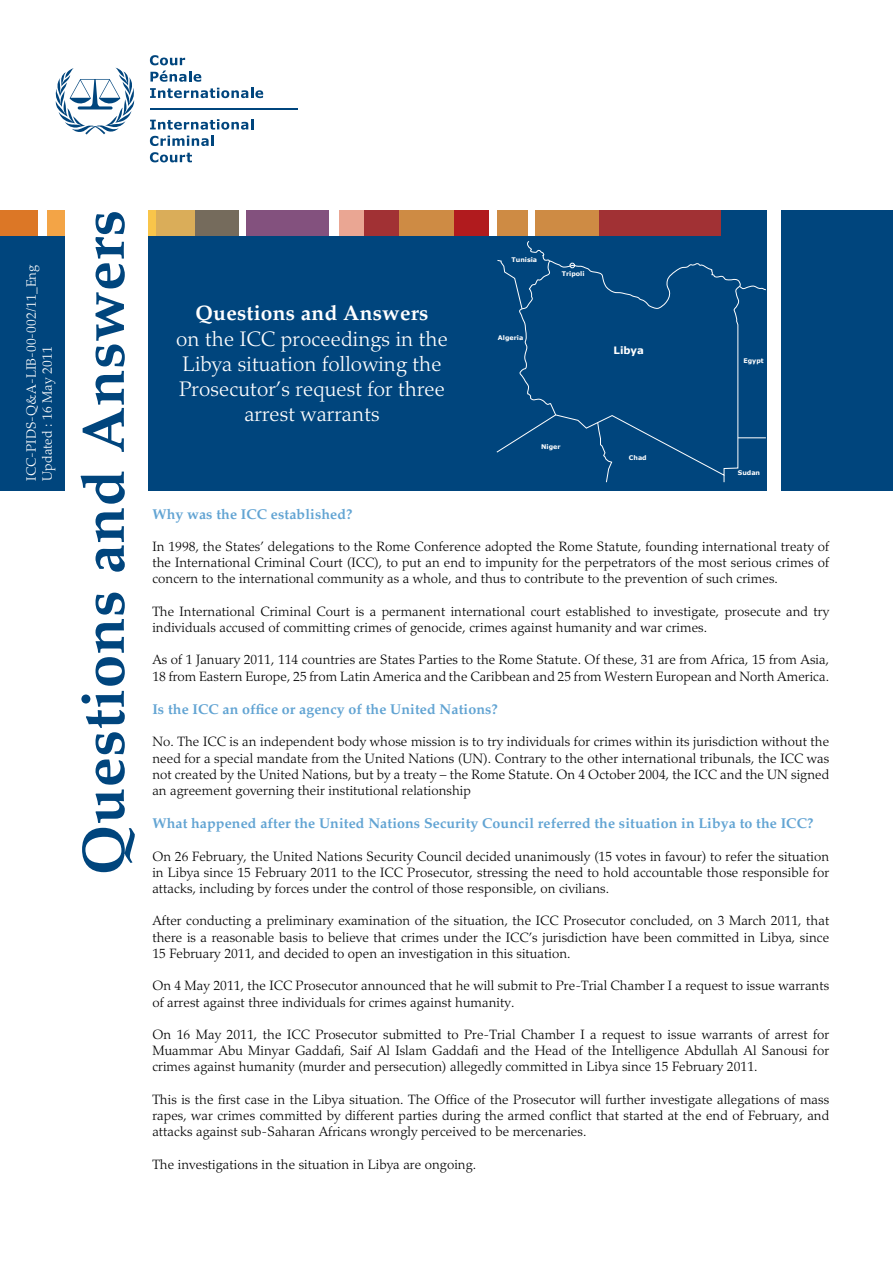
<style>
.page{position:relative;width:893px;height:1263px;background:#fff}
.page>*{position:absolute;margin:0;border:0;box-sizing:border-box;transform-origin:0 0}
.t1{font:60px "Palatino Bold Os F";letter-spacing:.01em;color:#00457d}
.t2{font:300 21px/25.2px "Palatino";letter-spacing:.005em;color:#fff;text-align:center}
.t3{font:21px "Palatino Bold Os F";letter-spacing:.01em;color:#fff}
.t4{font:14.25px "Palatino Bold Os F";letter-spacing:.005em;color:#62a4d3}
.t5{font:300 13.5px/16.2px "Palatino";letter-spacing:.005em;color:#000;text-align:justify}
.t6{font:300 13.5px/16.2px "Palatino";letter-spacing:.005em;color:#fff}
.t7{font:700 10.2px "Verdana";color:#fff}
.t8{font:700 6.3px "Verdana";color:#fff}
</style>
<div class="page">
<svg style="left:56px;top:68px;width:79px;height:67px"></svg>
<hr style="left:150px;top:108px;width:148px;height:1px;background:#00457d">
<svg style="left:150px;top:55px;width:35px;height:10px"></svg>
<svg style="left:150px;top:71px;width:51px;height:11px"></svg>
<svg style="left:150px;top:88px;width:113px;height:10px"></svg>
<svg style="left:150px;top:119px;width:103px;height:11px"></svg>
<svg style="left:150px;top:136px;width:64px;height:10px"></svg>
<svg style="left:150px;top:152px;width:42px;height:10px"></svg>
<div style="left:0;top:210px;width:38px;height:26px;background:#dc7726"></div>
<div style="left:47px;top:210px;width:18px;height:26px;background:#f3a446"></div>
<div style="left:149px;top:210px;width:7px;height:26px;background:#f9c54a"></div>
<div style="left:156px;top:210px;width:39px;height:26px;background:#daad59"></div>
<div style="left:195px;top:210px;width:44px;height:26px;background:#756b5c"></div>
<div style="left:246px;top:210px;width:83px;height:26px;background:#83517e"></div>
<div style="left:339px;top:210px;width:26px;height:26px;background:#eaa693"></div>
<div style="left:365px;top:210px;width:34px;height:26px;background:#a13134"></div>
<div style="left:399px;top:210px;width:56px;height:26px;background:#ce8b44"></div>
<div style="left:455px;top:210px;width:34px;height:26px;background:#b11b1e"></div>
<div style="left:497px;top:210px;width:31px;height:26px;background:#ce8b44"></div>
<div style="left:536px;top:210px;width:63px;height:26px;background:#ce8b44"></div>
<div style="left:599px;top:210px;width:123px;height:26px;background:#a13134"></div>
<div style="left:722px;top:210px;width:45px;height:26px;background:#00457d"></div>
<div style="left:782px;top:210px;width:111px;height:280px;background:#00457d"></div>
<div style="left:149px;top:236px;width:618px;height:254px;background:#00457d"></div>
<div style="left:0;top:236px;width:65px;height:254px;background:#00457d"></div>
<svg style="left:519px;top:260px;width:222px;height:216px"></svg>
<svg style="left:497px;top:414px;width:60px;height:39px"></svg>
<svg style="left:597px;top:422px;width:15px;height:61px"></svg>
<svg style="left:738px;top:437px;width:28px;height:1px"></svg>
<svg style="left:497px;top:241px;width:53px;height:69px"></svg>
<svg style="left:570px;top:263px;width:5px;height:5px"></svg>
<svg style="left:739px;top:285px;width:27px;height:5px"></svg>
<p class="t6" style="left:23px;top:481px;width:217px;rotate:-90deg">ICC-PIDS-Q&amp;A-LIB-00-002/11_Eng<br>Updated : 16 May 2011</p>
<h1 class="t1" style="left:68px;top:875px;width:667px;rotate:-90deg">Questions and Answers</h1>
<h2 class="t3" style="left:196px;top:301px;width:234px">Questions and Answers</h2>
<h2 class="t2" style="left:176px;top:326px;width:273px">on the ICC proceedings in the<br>Libya situation following the<br>Prosecutor’s request for three arrest warrants</h2>
<p class="t8" style="left:511px;top:256px;width:27px">Tunisia</p>
<p class="t8" style="left:498px;top:333px;width:27px">Algeria</p>
<p class="t8" style="left:562px;top:270px;width:24px">Tripoli</p>
<p class="t7" style="left:613px;top:343px;width:32px">Libya</p>
<p class="t8" style="left:541px;top:443px;width:21px">Niger</p>
<p class="t8" style="left:629px;top:453px;width:19px">Chad</p>
<p class="t8" style="left:743px;top:357px;width:22px">Egypt</p>
<p class="t8" style="left:738px;top:469px;width:24px">Sudan</p>
<p class="t4" style="left:152px;top:505px;width:202px">Why was the ICC established?</p>
<p class="t5" style="left:152px;top:539px;width:678px">In 1998, the States’ delegations to the Rome Conference adopted the Rome Statute, founding international treaty of the International Criminal Court (ICC), to put an end to impunity for the perpetrators of the most serious crimes of concern to the international community as a whole, and thus to contribute to the prevention of such crimes.</p>
<p class="t5" style="left:152px;top:603px;width:678px">The International Criminal Court is a permanent international court established to investigate, prosecute and try individuals accused of committing crimes of genocide, crimes against humanity and war crimes.</p>
<p class="t5" style="left:152px;top:652px;width:678px">As of 1 January 2011, 114 countries are States Parties to the Rome Statute. Of these, 31 are from Africa, 15 from Asia,<br>18 from Eastern Europe, 25 from Latin America and the Caribbean and 25 from Western European and North America.</p>
<p class="t4" style="left:152px;top:701px;width:347px">Is the ICC an office or agency of the United Nations?</p>
<p class="t5" style="left:152px;top:734px;width:678px">No. The ICC is an independent body whose mission is to try individuals for crimes within its jurisdiction without the need for a special mandate from the United Nations (UN). Contrary to the other international tribunals, the ICC was not created by the United Nations, but by a treaty – the Rome Statute. On 4 October 2004, the ICC and the UN signed an agreement governing their institutional relationship</p>
<p class="t4" style="left:152px;top:815px;width:662px">What happened after the United Nations Security Council referred the situation in Libya to the ICC?</p>
<p class="t5" style="left:152px;top:848px;width:678px">On 26 February, the United Nations Security Council decided unanimously (15 votes in favour) to refer the situation in Libya since 15 February 2011 to the ICC Prosecutor, stressing the need to hold accountable those responsible for attacks, including by forces under the control of those responsible, on civilians.</p>
<p class="t5" style="left:152px;top:913px;width:678px">After conducting a preliminary examination of the situation, the ICC Prosecutor concluded, on 3 March 2011, that there is a reasonable basis to believe that crimes under the ICC’s jurisdiction have been committed in Libya, since 15 February 2011, and decided to open an investigation in this situation.</p>
<p class="t5" style="left:152px;top:978px;width:678px">On 4 May 2011, the ICC Prosecutor announced that he will submit to Pre-Trial Chamber I a request to issue warrants of arrest against three individuals for crimes against humanity.</p>
<p class="t5" style="left:152px;top:1026px;width:678px">On 16 May 2011, the ICC Prosecutor submitted to Pre-Trial Chamber I a request to issue warrants of arrest for Muammar Abu Minyar Gaddafi, Saif Al Islam Gaddafi and the Head of the Intelligence Abdullah Al Sanousi for crimes against humanity (murder and persecution) allegedly committed in Libya since 15 February 2011.</p>
<p class="t5" style="left:152px;top:1091px;width:678px">This is the first case in the Libya situation. The Office of the Prosecutor will further investigate allegations of mass rapes, war crimes committed by different parties during the armed conflict that started at the end of February, and attacks against sub-Saharan Africans wrongly perceived to be mercenaries.</p>
<p class="t5" style="left:152px;top:1156px;width:325px">The investigations in the situation in Libya are ongoing.</p>
</div>
